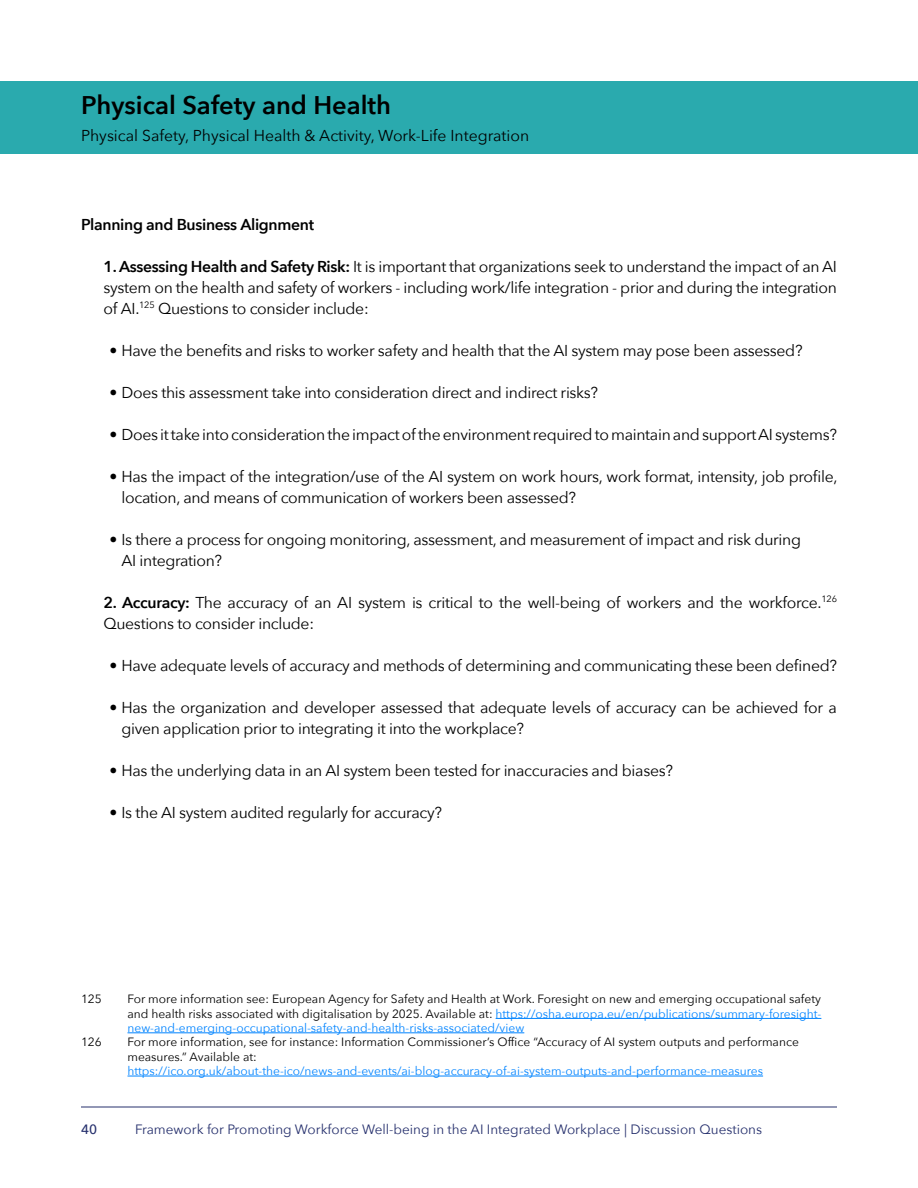
<style>
.page{position:relative;width:918px;height:1188px;background:#fff}
.page>*{position:absolute;margin:0;border:0;box-sizing:border-box;transform-origin:0 0}
.t1{font:600 25.5px "Avenir Next";color:#000}
.t2{font:15.75px/21px "Avenir Next";letter-spacing:-.02em;color:#000}
.t3{font:15.75px "Avenir Next";color:#000}
.t4{font:600 15.75px "Avenir Next";letter-spacing:-.02em;color:#000}
.t5{font:13.5px "Avenir Next";color:#26306d}
.t6{font:500 13.5px "Avenir Next";color:#26306d}
.t7{font:12px/14.4px "Avenir Next";color:#000;text-align:justify}
.t8{font:12px "Avenir Next";color:#0084ff}
.s1{font-weight:600}
.s2{color:#0084ff}
</style>
<div class="page">
<hr style="left:81px;top:1107px;width:756px;height:1px;background:#26306d">
<div style="left:0;top:81px;width:918px;height:73px;background:#2aaaae"></div>
<hr style="left:496px;top:1018px;width:325px;height:1px;background:#0084ff">
<hr style="left:128px;top:1033px;width:396px;height:1px;background:#0084ff">
<hr style="left:128px;top:1076px;width:635px;height:1px;background:#0084ff">
<h1 class="t1" style="left:81px;top:84px;width:312px">Physical Safety and Health</h1>
<p class="t3" style="left:81px;top:123px;width:450px">Physical Safety, Physical Health &amp; Activity, Work-Life Integration</p>
<p class="t4" style="left:81px;top:211px;width:235px">Planning and Business Alignment</p>
<p class="t2" style="left:104px;top:255px;width:735px;text-align:justify"><span class="s1">1. Assessing Health and Safety Risk:</span> It is important that organizations seek to understand the impact of an AI system on the health and safety of workers - including work/life integration - prior and during the integration of AI.<sup>125</sup> Questions to consider include:</p>
<p class="t2" style="left:110px;top:339px;width:695px"><span class="s1">•</span> Have the benefits and risks to worker safety and health that the AI system may pose been assessed?</p>
<p class="t2" style="left:110px;top:381px;width:490px"><span class="s1">•</span> Does this assessment take into consideration direct and indirect risks?</p>
<p class="t2" style="left:110px;top:423px;width:729px"><span class="s1">•</span> Does it take into consideration the impact of the environment required to maintain and support AI systems?</p>
<p class="t2" style="left:122px;top:465px;width:717px;text-indent:-12px"><span class="s1">•</span> Has the impact of the integration/use of the AI system on work hours, work format, intensity, job profile, location, and means of communication of workers been assessed?</p>
<p class="t2" style="left:122px;top:528px;width:681px;text-indent:-12px"><span class="s1">•</span> Is there a process for ongoing monitoring, assessment, and measurement of impact and risk during<br>AI integration?</p>
<p class="t2" style="left:104px;top:591px;width:735px"><span class="s1">2. Accuracy:</span> The accuracy of an AI system is critical to the well-being of workers and the workforce.<sup>126<br></sup>Questions to consider include:</p>
<p class="t2" style="left:110px;top:654px;width:729px"><span class="s1">•</span> Have adequate levels of accuracy and methods of determining and communicating these been defined?</p>
<p class="t2" style="left:122px;top:696px;width:717px;text-indent:-12px"><span class="s1">•</span> Has the organization and developer assessed that adequate levels of accuracy can be achieved for a given application prior to integrating it into the workplace?</p>
<p class="t2" style="left:110px;top:759px;width:565px"><span class="s1">•</span> Has the underlying data in an AI system been tested for inaccuracies and biases?</p>
<p class="t2" style="left:110px;top:801px;width:334px"><span class="s1">•</span> Is the AI system audited regularly for accuracy?</p>
<p class="t7" style="left:81px;top:991px;width:22px">125</p>
<p class="t7" style="left:128px;top:991px;width:695px">For more information see: European Agency for Safety and Health at Work. Foresight on new and emerging occupational safety and health risks associated with digitalisation by 2025. Available at: <span class="s2">https://osha.europa.eu/en/publications/summary-foresight&shy;new-and-emerging-occupational-safety-and-health-risks-associated/view</span></p>
<p class="t7" style="left:81px;top:1034px;width:22px">126</p>
<p class="t7" style="left:128px;top:1034px;width:673px">For more information, see for instance: Information Commissioner’s Office “Accuracy of AI system outputs and performance measures.” Available at:</p>
<p class="t8" style="left:128px;top:1061px;width:637px">https://ico.org.uk/about-the-ico/news-and-events/ai-blog-accuracy-of-ai-system-outputs-and-performance-measures</p>
<p class="t6" style="left:81px;top:1118px;width:18px">40</p>
<p class="t5" style="left:135px;top:1118px;width:629px">Framework for Promoting Workforce Well-being in the AI Integrated Workplace | Discussion Questions</p>
</div>
